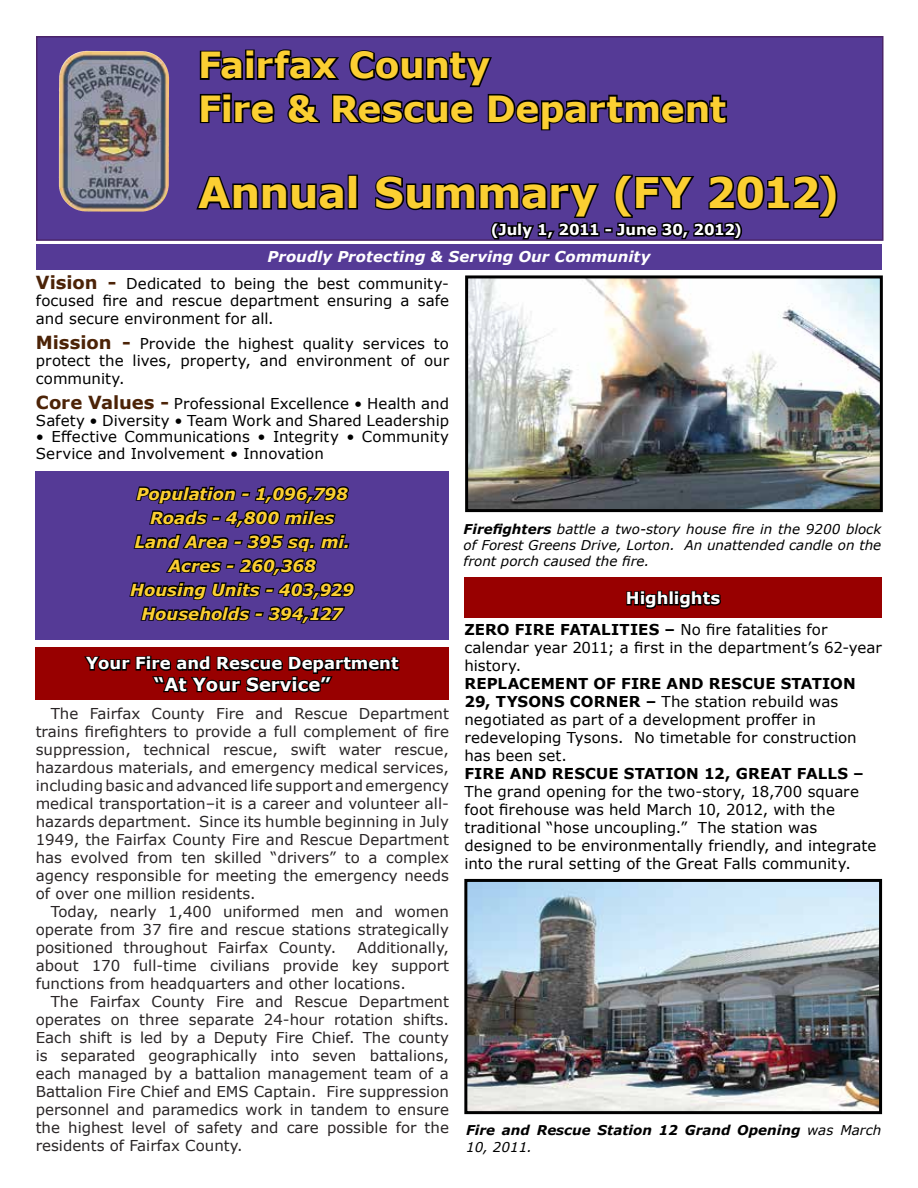
<style>
.page{position:relative;width:918px;height:1188px;background:#fff}
.page>*{position:absolute;margin:0;border:0;box-sizing:border-box;transform-origin:0 0}
.t1{font:700 42px "Verdana";letter-spacing:-.015em;color:#fbcf32}
.t2{font:700 36px "Verdana";letter-spacing:-.01em;color:#fbcf32}
.t3{font:700 18px "Verdana";color:#fff}
.t4{font:italic 700 16.5px "Verdana";letter-spacing:-.005em;color:#fbcf32}
.t5{font:700 16.5px "Verdana";color:#fff}
.t6{font:15px/18px "Verdana";color:#292526;text-align:justify}
.t7{font:15px/18px "Verdana";letter-spacing:.005em;color:#000}
.t8{font:italic 700 15px "Verdana";color:#fff}
.t9{font:700 15px "Verdana";letter-spacing:.01em;color:#000}
.t10{font:700 15px "Verdana";color:#fff}
.Subhead_2{font:italic 13.5px/16.2px "Verdana";color:#000;text-align:justify}
.Subhead_2-2{font:italic 700 13.5px/16.2px "Verdana";color:#000}
.s1{font-weight:700;font-size:18px;color:#4c2307}
.s2{font-weight:700}
.s3{font-weight:400}
</style>
<div class="page">
<svg style="left:36px;top:36px;width:848px;height:205px;background:#5b4492"></svg>
<svg style="left:198px;top:48px;width:531px;height:84px;background:#3f2b70"></svg>
<svg style="left:194px;top:174px;width:152px;height:38px;background:#372562"></svg>
<div style="left:348px;top:175px;width:10px;height:35px;border:3px solid #000"></div>
<svg style="left:374px;top:174px;width:227px;height:67px;background:#3d296b"></svg>
<div style="left:604px;top:228px;width:9px;height:5px;border:3px solid #000"></div>
<svg style="left:613px;top:173px;width:226px;height:68px;background:#3c296a"></svg>
<div style="left:464px;top:577px;width:418px;height:40px;background:#980000"></div>
<svg style="left:626px;top:590px;width:95px;height:19px"></svg>
<div style="left:36px;top:471px;width:413px;height:168px;background:#553a96"></div>
<svg style="left:129px;top:485px;width:226px;height:139px"></svg>
<div style="left:36px;top:245px;width:846px;height:19px;background:#553a96"></div>
<div style="left:36px;top:251px;width:846px;height:18px;background:#553a96"></div>
<div style="left:36px;top:648px;width:413px;height:52px;background:#980000"></div>
<svg style="left:84px;top:655px;width:316px;height:38px"></svg>
<img style="left:59px;top:51px;width:28px;height:139px">
<img style="left:469px;top:279px;width:410px;height:229px">
<div style="left:465px;top:275px;width:418px;height:237px;border:3px solid #000"></div>
<img style="left:468px;top:883px;width:410px;height:227px">
<div style="left:464px;top:879px;width:418px;height:235px;border:3px solid #000"></div>
<p class="t2" style="left:198px;top:40px;width:294px">Fairfax County</p>
<p class="t2" style="left:198px;top:83px;width:530px">Fire &amp; Rescue Department</p>
<p class="t1" style="left:198px;top:163px;width:643px">Annual Summary (FY 2012)</p>
<p class="t10" style="left:491px;top:219px;width:253px">(July 1, 2011 - June 30, 2012)</p>
<p class="t8" style="left:267px;top:246px;width:385px">Proudly Protecting &amp; Serving Our Community</p>
<p class="t7" style="left:36px;top:275px;width:415px;line-height:16.5px"><span class="s1">Vision -</span> Dedicated to being the best community&shy;focused fire and rescue department ensuring a safe</p>
<p class="t7" style="left:36px;top:309px;width:239px">and secure environment for all.</p>
<p class="t7" style="left:36px;top:335px;width:415px;line-height:16.5px"><span class="s1">Mission -</span> Provide the highest quality services to protect the lives, property, and environment of our</p>
<p class="t7" style="left:36px;top:369px;width:90px">community.</p>
<p class="t7" style="left:36px;top:395px;width:415px;line-height:16.5px"><span class="s1">Core Values -</span> Professional Excellence • Health and<br>Safety • Diversity • Team Work and Shared Leadership</p>
<p class="t7" style="left:36px;top:428px;width:415px;line-height:16.5px">• Effective Communications • Integrity • Community<br>Service and Involvement • Innovation</p>
<p class="t4" style="left:137px;top:482px;width:213px">Population - 1,096,798</p>
<p class="t4" style="left:150px;top:506px;width:186px">Roads - 4,800 miles</p>
<p class="t4" style="left:135px;top:530px;width:217px">Land Area - 395 sq. mi.</p>
<p class="t4" style="left:169px;top:554px;width:149px">Acres - 260,368</p>
<p class="t4" style="left:130px;top:578px;width:225px">Housing Units - 403,929</p>
<p class="t4" style="left:141px;top:602px;width:203px">Households - 394,127</p>
<p class="t5" style="left:86px;top:652px;width:314px">Your Fire and Rescue Department</p>
<p class="t3" style="left:154px;top:672px;width:179px">“At Your Service”</p>
<p class="t6" style="left:36px;top:705px;width:415px;text-indent:15px">The Fairfax County Fire and Rescue Department trains firefighters to provide a full complement of fire suppression, technical rescue, swift water rescue, hazardous materials, and emergency medical services, including basic and advanced life support and emergency medical transportation–it is a career and volunteer all&shy;hazards department. Since its humble beginning in July 1949, the Fairfax County Fire and Rescue Department has evolved from ten skilled “drivers” to a complex agency responsible for meeting the emergency needs of over one million residents.</p>
<p class="t6" style="left:36px;top:903px;width:415px;text-indent:15px">Today, nearly 1,400 uniformed men and women operate from 37 fire and rescue stations strategically positioned throughout Fairfax County.</p>
<p class="t6" style="left:36px;top:939px;width:415px;text-indent:321px">Additionally, about 170 full-time civilians provide key support functions from headquarters and other locations.</p>
<p class="t6" style="left:36px;top:993px;width:415px;text-indent:15px">The Fairfax County Fire and Rescue Department operates on three separate 24-hour rotation shifts.<br>Each shift is led by a Deputy Fire Chief. The county is separated geographically into seven battalions, each managed by a battalion management team of a Battalion Fire Chief and EMS Captain. Fire suppression personnel and paramedics work in tandem to ensure the highest level of safety and care possible for the residents of Fairfax County.</p>
<p class="Subhead_2" style="left:464px;top:521px;width:419px"><span class="s2">Firefighters</span> battle a two-story house fire in the 9200 block of Forest Greens Drive, Lorton. An unattended candle on the front porch caused the fire.</p>
<p class="t5" style="left:626px;top:587px;width:96px">Highlights</p>
<p class="t7" style="left:464px;top:620px;width:419px"><span class="s2">ZERO FIRE FATALITIES –</span> No fire fatalities for calendar year 2011; a first in the department’s 62-year history.</p>
<p class="t7" style="left:464px;top:674px;width:394px"><span class="s2">REPLACEMENT OF FIRE AND RESCUE STATION 29, TYSONS CORNER –</span> The station rebuild was negotiated as part of a development proffer in redeveloping Tysons. No timetable for construction has been set.</p>
<p class="t9" style="left:464px;top:763px;width:401px">FIRE AND RESCUE STATION 12, GREAT FALLS –</p>
<p class="t7" style="left:464px;top:782px;width:413px">The grand opening for the two-story, 18,700 square foot firehouse was held March 10, 2012, with the traditional “hose uncoupling.” The station was designed to be environmentally friendly, and integrate into the rural setting of the Great Falls community.</p>
<p class="Subhead_2-2" style="left:466px;top:1122px;width:417px">Fire and Rescue Station 12 Grand Opening <span class="s3">was March<br>10, 2011.</span></p>
</div>
